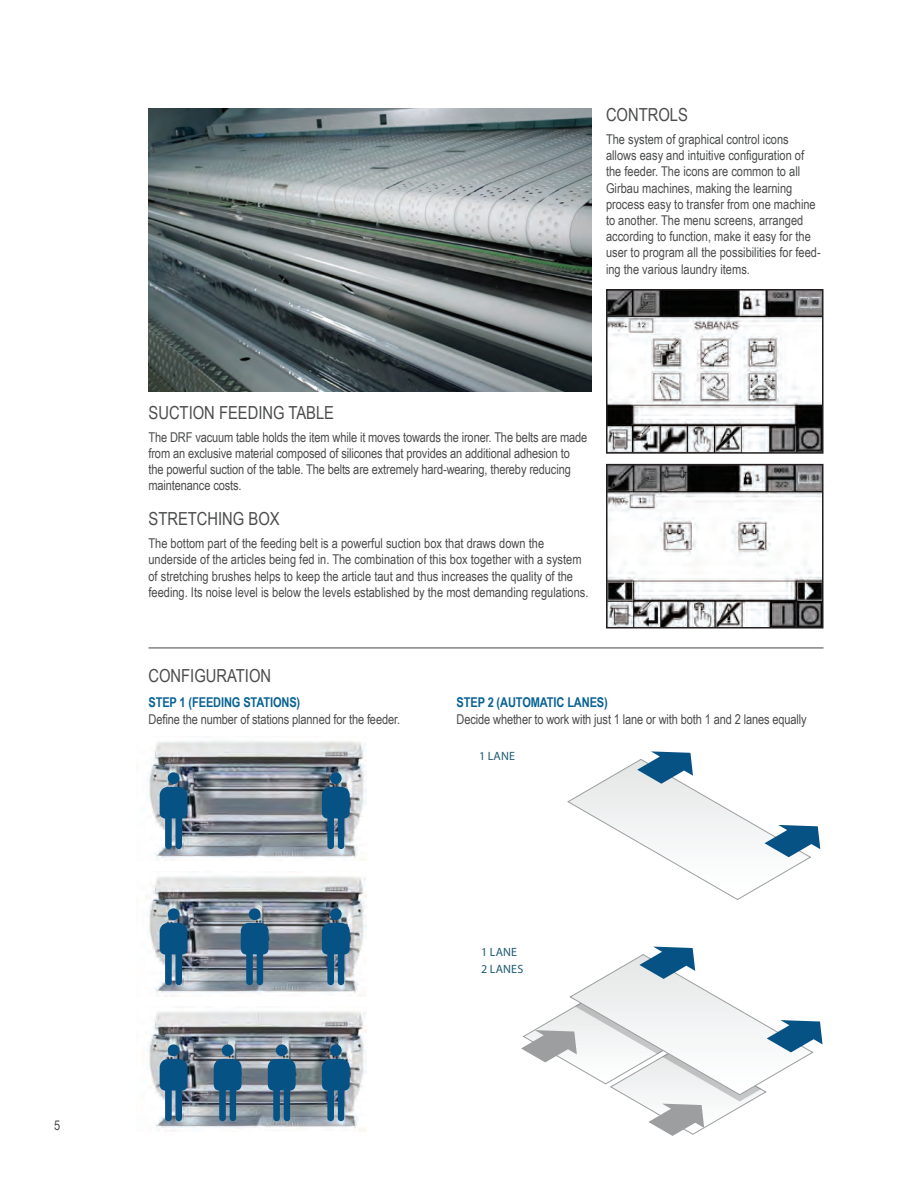
<style>
.page{position:relative;width:918px;height:1188px;background:#fff}
.page>*{position:absolute;margin:0;border:0;box-sizing:border-box;transform-origin:0 0}
.t1{font:18px "Arial Narrow";color:#4b4c4d}
.t2{font:13.5px/16.2px "Arial Narrow";color:#4b4c4d}
.t3{font:700 13.5px "Arial Narrow";letter-spacing:-.01em;color:#086294}
.t4{font:700 12px/17px "Gotham";letter-spacing:.015em;color:#205b73}
</style>
<div class="page">
<img style="left:148px;top:108px;width:443px;height:284px">
<img style="left:609px;top:292px;width:212px;height:159px">
<div style="left:606px;top:289px;width:218px;height:165px;border:2px solid #231f20"></div>
<img style="left:609px;top:467px;width:212px;height:159px">
<div style="left:606px;top:464px;width:218px;height:165px;border:2px solid #231f20"></div>
<img style="left:147px;top:741px;width:220px;height:120px">
<svg style="left:160px;top:772px;width:27px;height:77px;background:#427497"></svg>
<svg style="left:322px;top:772px;width:28px;height:77px;background:#3e6e90"></svg>
<img style="left:149px;top:876px;width:218px;height:120px">
<svg style="left:322px;top:908px;width:28px;height:77px;background:#3d6e90"></svg>
<svg style="left:241px;top:908px;width:28px;height:77px;background:#39698c"></svg>
<svg style="left:160px;top:908px;width:27px;height:77px;background:#427497"></svg>
<img style="left:148px;top:1011px;width:219px;height:120px">
<svg style="left:322px;top:1044px;width:28px;height:77px;background:#3d6d90"></svg>
<svg style="left:268px;top:1044px;width:28px;height:77px;background:#396a8c"></svg>
<svg style="left:214px;top:1044px;width:28px;height:77px;background:#3a6a8d"></svg>
<svg style="left:160px;top:1044px;width:27px;height:77px;background:#427497"></svg>
<svg style="left:521px;top:947px;width:302px;height:189px"></svg>
<svg style="left:567px;top:751px;width:253px;height:149px"></svg>
<hr style="left:148px;top:647px;width:676px;height:2px;background:#808285">
<p class="t2" style="left:54px;top:1117px;width:8px">5</p>
<h1 class="t1" style="left:606px;top:105px;width:84px">CONTROLS</h1>
<p class="t2" style="left:606px;top:131px;width:216px">The system of graphical control icons allows easy and intuitive configuration of the feeder. The icons are common to all Girbau machines, making the learning process easy to transfer from one machine to another. The menu screens, arranged according to function, make it easy for the user to program all the possibilities for feed&shy;ing the various laundry items.</p>
<h1 class="t1" style="left:148px;top:402px;width:187px">SUCTION FEEDING TABLE</h1>
<p class="t2" style="left:148px;top:429px;width:440px">The DRF vacuum table holds the item while it moves towards the ironer. The belts are made from an exclusive material composed of silicones that provides an additional adhesion to the powerful suction of the table. The belts are extremely hard-wearing, thereby reducing maintenance costs.</p>
<h1 class="t1" style="left:148px;top:509px;width:133px">STRETCHING BOX</h1>
<p class="t2" style="left:148px;top:535px;width:441px">The bottom part of the feeding belt is a powerful suction box that draws down the underside of the articles being fed in. The combination of this box together with a system of stretching brushes helps to keep the article taut and thus increases the quality of the feeding. Its noise level is below the levels established by the most demanding regulations.</p>
<h1 class="t1" style="left:148px;top:666px;width:124px">CONFIGURATION</h1>
<p class="t3" style="left:148px;top:694px;width:153px">STEP 1 (FEEDING STATIONS)</p>
<p class="t2" style="left:148px;top:711px;width:253px">Define the number of stations planned for the feeder.</p>
<p class="t3" style="left:457px;top:694px;width:153px">STEP 2 (AUTOMATIC LANES)</p>
<p class="t2" style="left:457px;top:711px;width:352px">Decide whether to work with just 1 lane or with both 1 and 2 lanes equally</p>
<p class="t4" style="left:482px;top:742px;width:38px">1 LANE</p>
<p class="t4" style="left:479px;top:748px;width:38px">1 LANE</p>
<p class="t4" style="left:484px;top:938px;width:44px">1 LANE<br>2 LANES</p>
<p class="t4" style="left:481px;top:944px;width:44px">1 LANE<br>2 LANES</p>
</div>
